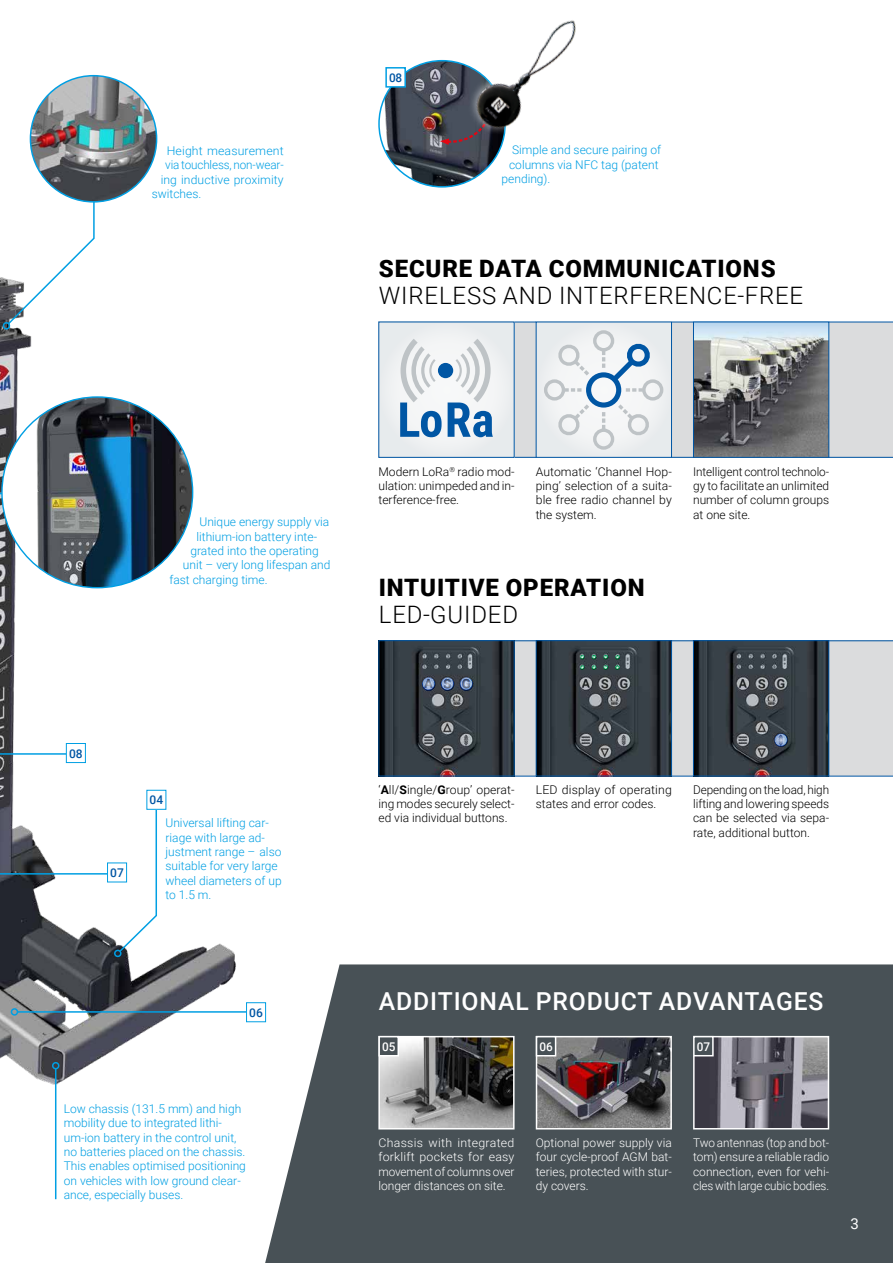
<style>
.page{position:relative;width:893px;height:1263px;background:#fff}
.page>*{position:absolute;margin:0;border:0;box-sizing:border-box;transform-origin:0 0}
.t1{font:500 24.75px "Roboto";letter-spacing:.035em;color:#fff}
.t2{font:900 24px "Roboto";letter-spacing:.035em;color:#000}
.t3{font:300 24px "Roboto";letter-spacing:.035em;color:#000}
.t4{font:15px "Roboto";color:#fff}
.t5{font:300 12px/14.4px "Roboto";color:#009fe3}
.t6{font:300 12px/14.4px "Roboto";color:#000;text-align:justify}
.t7{font:300 12px/14.4px "Roboto";color:#fff;text-align:justify}
.t8{font:500 12px "Roboto";color:#0056a4}
.t9{font:500 12px "Roboto";color:#fff}
.s1{font-weight:700}
</style>
<div class="page">
<div style="left:515px;top:322px;width:378px;height:136px;background:#dbdcdd"></div>
<div style="left:515px;top:640px;width:378px;height:136px;background:#dbdcdd"></div>
<svg style="left:265px;top:964px;width:628px;height:299px;background:#555e62"></svg>
<div style="left:339px;top:1175px;width:554px;height:88px;background:#485156"></div>
<img style="left:0;top:277px;width:305px;height:810px">
<svg style="left:0;top:492px;width:17px;height:53px"></svg>
<svg style="left:6px;top:161px;width:89px;height:165px"></svg>
<div style="left:3px;top:322px;width:7px;height:8px;border:2px solid #009fe3;border-radius:50%"></div>
<img style="left:538px;top:642px;width:132px;height:132px">
<div style="left:536px;top:640px;width:136px;height:136px;border:1px solid #0056a4"></div>
<img style="left:380px;top:642px;width:133px;height:132px">
<div style="left:378px;top:640px;width:137px;height:136px;border:1px solid #0056a4"></div>
<div style="left:536px;top:322px;width:135px;height:135px;background:#ebedef"></div>
<div style="left:642px;top:379px;width:21px;height:22px;border:3px solid #bec3c6;border-radius:50%"></div>
<div style="left:593px;top:428px;width:21px;height:22px;border:3px solid #bec3c6;border-radius:50%"></div>
<div style="left:544px;top:379px;width:21px;height:22px;border:3px solid #bec3c6;border-radius:50%"></div>
<div style="left:593px;top:330px;width:21px;height:21px;border:3px solid #bec3c6;border-radius:50%"></div>
<div style="left:586px;top:372px;width:35px;height:36px;border:5px solid #0056a4;border-radius:50%"></div>
<svg style="left:558px;top:345px;width:35px;height:34px"></svg>
<svg style="left:563px;top:388px;width:18px;height:4px"></svg>
<svg style="left:558px;top:401px;width:35px;height:34px"></svg>
<svg style="left:602px;top:412px;width:3px;height:18px"></svg>
<svg style="left:614px;top:401px;width:35px;height:34px"></svg>
<svg style="left:602px;top:338px;width:53px;height:54px"></svg>
<div style="left:536px;top:322px;width:136px;height:136px;border:1px solid #0056a4"></div>
<img style="left:695px;top:324px;width:132px;height:132px">
<div style="left:693px;top:322px;width:136px;height:136px;border:1px solid #0056a4"></div>
<img style="left:695px;top:642px;width:132px;height:132px">
<div style="left:693px;top:640px;width:136px;height:136px;border:1px solid #0056a4"></div>
<img style="left:2px;top:397px;width:191px;height:191px;border-radius:95px">
<img style="left:381px;top:1039px;width:131px;height:87px">
<div style="left:378px;top:1036px;width:137px;height:93px;border:2px solid #fff"></div>
<img style="left:696px;top:1039px;width:130px;height:87px">
<div style="left:693px;top:1036px;width:136px;height:93px;border:2px solid #fff"></div>
<img style="left:539px;top:1039px;width:130px;height:87px">
<div style="left:536px;top:1036px;width:136px;height:93px;border:2px solid #fff"></div>
<div style="left:379px;top:1037px;width:19px;height:19px;background:#485156"></div>
<div style="left:378px;top:1036px;width:21px;height:20px;border:2px solid #fff"></div>
<div style="left:536px;top:1037px;width:20px;height:19px;background:#485156"></div>
<div style="left:536px;top:1036px;width:20px;height:20px;border:2px solid #fff"></div>
<div style="left:694px;top:1037px;width:19px;height:19px;background:#485156"></div>
<div style="left:693px;top:1036px;width:21px;height:20px;border:2px solid #fff"></div>
<svg style="left:421px;top:676px;width:15px;height:15px"></svg>
<svg style="left:440px;top:676px;width:15px;height:15px"></svg>
<svg style="left:459px;top:676px;width:14px;height:15px"></svg>
<img style="left:30px;top:76px;width:127px;height:126px;border-radius:63px">
<img style="left:379px;top:61px;width:126px;height:126px;border-radius:63px">
<img style="left:434px;top:20px;width:142px;height:145px">
<div style="left:386px;top:68px;width:19px;height:19px;background:#fff"></div>
<div style="left:385px;top:67px;width:21px;height:21px;border:2px solid #009fe3"></div>
<svg style="left:579px;top:654px;width:6px;height:16px"></svg>
<svg style="left:591px;top:654px;width:5px;height:16px"></svg>
<svg style="left:602px;top:654px;width:6px;height:16px"></svg>
<svg style="left:614px;top:654px;width:6px;height:16px"></svg>
<svg style="left:460px;top:677px;width:12px;height:13px"></svg>
<svg style="left:441px;top:677px;width:13px;height:13px"></svg>
<svg style="left:422px;top:677px;width:13px;height:13px"></svg>
<svg style="left:773px;top:732px;width:15px;height:15px"></svg>
<svg style="left:774px;top:733px;width:13px;height:13px"></svg>
<div style="left:379px;top:322px;width:135px;height:135px;background:#eaedee"></div>
<div style="left:438px;top:363px;width:15px;height:15px;background:#0056a4;border-radius:50%"></div>
<svg style="left:400px;top:339px;width:42px;height:98px"></svg>
<svg style="left:448px;top:339px;width:45px;height:98px"></svg>
<hr style="left:17px;top:1011px;width:243px;height:2px;background:#009fe3">
<div style="left:11px;top:1008px;width:7px;height:8px;border:2px solid #009fe3;border-radius:50%"></div>
<svg style="left:118px;top:799px;width:40px;height:154px"></svg>
<div style="left:114px;top:950px;width:8px;height:7px;border:2px solid #009fe3;border-radius:50%"></div>
<div style="left:147px;top:790px;width:19px;height:19px;background:#fff"></div>
<div style="left:247px;top:1003px;width:19px;height:19px;background:#fff"></div>
<div style="left:246px;top:1002px;width:20px;height:20px;border:1px solid #009fe3"></div>
<svg style="left:0;top:690px;width:77px;height:65px"></svg>
<div style="left:66px;top:743px;width:19px;height:19px;background:#fff"></div>
<div style="left:66px;top:743px;width:20px;height:20px;border:1px solid #009fe3"></div>
<hr style="left:55px;top:1069px;width:1px;height:130px;background:#009fe3">
<div style="left:52px;top:1062px;width:7px;height:7px;border:2px solid #009fe3;border-radius:50%"></div>
<hr style="left:0;top:873px;width:114px;height:1px;background:#009fe3">
<div style="left:108px;top:863px;width:19px;height:19px;background:#fff"></div>
<div style="left:107px;top:862px;width:20px;height:20px;border:1px solid #009fe3"></div>
<p class="t5" style="left:167px;top:143px;width:118px">Height measurement</p>
<p class="t5" style="left:165px;top:157px;width:120px">via touchless, non-wear-</p>
<p class="t5" style="left:161px;top:172px;width:124px">ing inductive proximity</p>
<p class="t5" style="left:152px;top:186px;width:51px">switches.</p>
<p class="t8" style="left:389px;top:69px;width:15px">08</p>
<p class="t5" style="left:512px;top:142px;width:150px">Simple and secure pairing of</p>
<p class="t5" style="left:509px;top:157px;width:151px">columns via NFC tag (patent</p>
<p class="t5" style="left:502px;top:171px;width:50px">pending).</p>
<h2 class="t2" style="left:379px;top:252px;width:398px">SECURE DATA COMMUNICATIONS</h2>
<h2 class="t3" style="left:379px;top:279px;width:426px">WIRELESS AND INTERFERENCE-FREE</h2>
<p class="t5" style="left:199px;top:514px;width:131px">Unique energy supply via</p>
<p class="t5" style="left:196px;top:529px;width:122px">lithium-ion battery inte-</p>
<p class="t5" style="left:190px;top:543px;width:130px">grated into the operating</p>
<p class="t5" style="left:183px;top:558px;width:149px">unit – very long lifespan and</p>
<p class="t5" style="left:169px;top:572px;width:100px">fast charging time.</p>
<p class="t6" style="left:378px;top:464px;width:138px">Modern LoRa<sup>®</sup> radio mod&shy;ulation: unimpeded and in&shy;terference-free.</p>
<p class="t6" style="left:536px;top:464px;width:138px">Automatic ‘Channel Hop&shy;ping’ selection of a suita&shy;ble free radio channel by the system.</p>
<p class="t6" style="left:693px;top:464px;width:138px">Intelligent control technolo&shy;gy to facilitate an unlimited number of column groups at one site.</p>
<h2 class="t2" style="left:379px;top:571px;width:267px">INTUITIVE OPERATION</h2>
<h2 class="t3" style="left:379px;top:598px;width:141px">LED-GUIDED</h2>
<p class="t8" style="left:69px;top:745px;width:15px">08</p>
<p class="t8" style="left:110px;top:864px;width:15px">07</p>
<p class="t8" style="left:150px;top:792px;width:15px">04</p>
<p class="t5" style="left:166px;top:815px;width:118px">Universal lifting car&shy;riage with large ad&shy;justment range – also suitable for very large wheel diameters of up to 1.5 m.</p>
<p class="t8" style="left:249px;top:1004px;width:15px">06</p>
<p class="t5" style="left:64px;top:1101px;width:184px">Low chassis (131.5 mm) and high mobility due to integrated lithi&shy;um-ion battery in the control unit, no batteries placed on the chassis.<br>This enables optimised positioning on vehicles with low ground clear&shy;ance, especially buses.</p>
<p class="t6" style="left:378px;top:782px;width:138px">‘<span class="s1">A</span>ll/<span class="s1">S</span>ingle/<span class="s1">G</span>roup’ operat&shy;ing modes securely select&shy;ed via individual buttons.</p>
<p class="t6" style="left:536px;top:782px;width:138px">LED display of operating states and error codes.</p>
<p class="t6" style="left:693px;top:782px;width:138px">Depending on the load, high lifting and lowering speeds can be selected via sepa&shy;rate, additional button.</p>
<h1 class="t1" style="left:379px;top:984px;width:446px">ADDITIONAL PRODUCT ADVANTAGES</h1>
<p class="t9" style="left:382px;top:1038px;width:15px">05</p>
<p class="t9" style="left:539px;top:1038px;width:15px">06</p>
<p class="t9" style="left:697px;top:1038px;width:15px">07</p>
<p class="t7" style="left:378px;top:1135px;width:138px">Chassis with integrated forklift pockets for easy movement of columns over longer distances on site.</p>
<p class="t7" style="left:536px;top:1135px;width:138px">Optional power supply via four cycle-proof AGM bat&shy;teries, protected with stur&shy;dy covers.</p>
<p class="t7" style="left:693px;top:1135px;width:138px">Two antennas (top and bot&shy;tom) ensure a reliable radio connection, even for vehi&shy;cles with large cubic bodies.</p>
<p class="t4" style="left:850px;top:1213px;width:10px">3</p>
</div>
